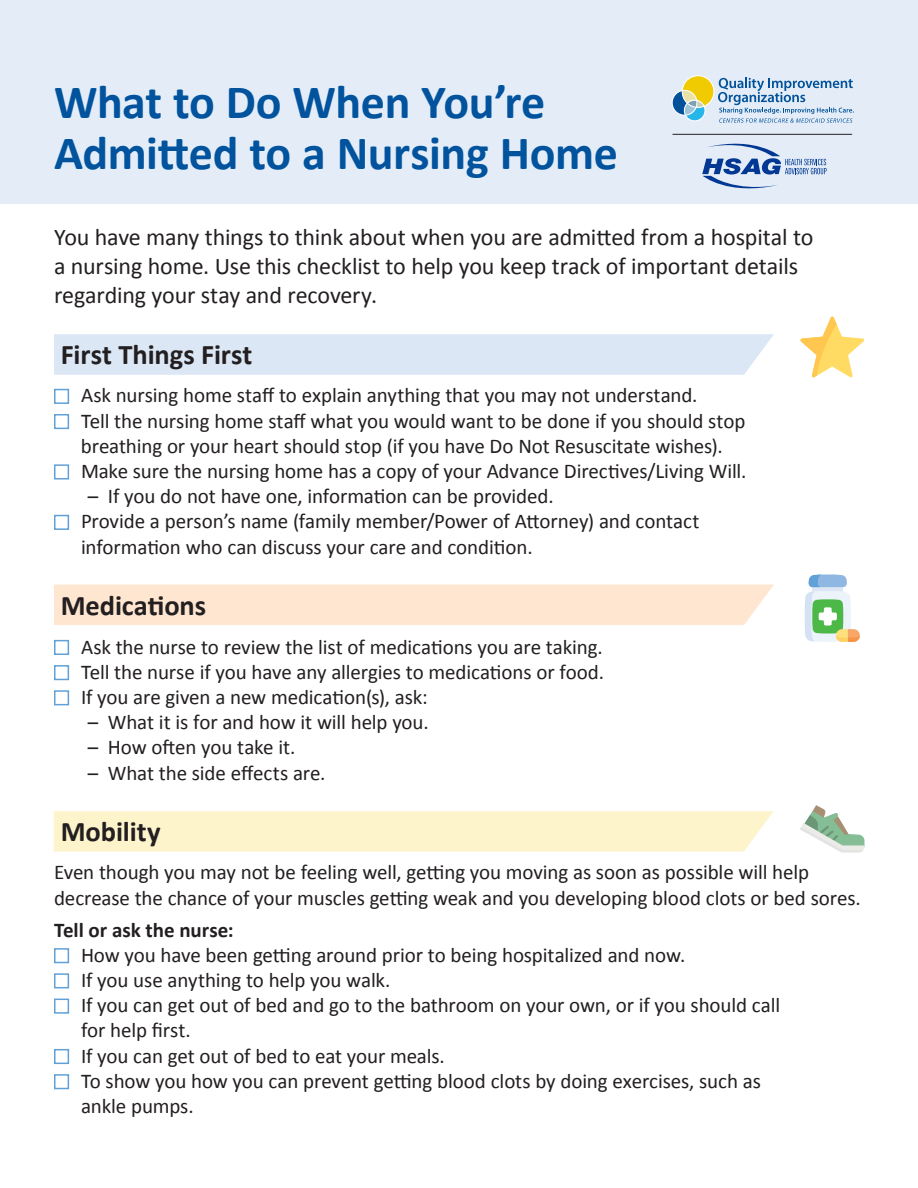
<style>
.page{position:relative;width:918px;height:1188px;background:#fff}
.page>*{position:absolute;margin:0;border:0;box-sizing:border-box;transform-origin:0 0}
.t1{font:700 48px/51px "Calibri";letter-spacing:-.01em;color:#01539e}
.t2{font:700 28.5px "Calibri";letter-spacing:-.005em;color:#231f20}
.t3{font:24px/28.8px "Calibri";letter-spacing:-.005em;color:#231f20}
.t4{font:21px/25.2px "Calibri";letter-spacing:-.005em;color:#231f20}
.t5{font:700 21px "Calibri";letter-spacing:-.005em;color:#231f20}
</style>
<div class="page">
<div style="left:54px;top:811px;width:720px;height:41px;background:#fdf4cc"></div>
<div style="left:0;top:0;width:918px;height:203px;background:#e4edf7"></div>
<div style="left:54px;top:334px;width:720px;height:41px;background:#dbe7f5"></div>
<div style="left:54px;top:585px;width:720px;height:40px;background:#fee6d1"></div>
<div style="left:54px;top:389px;width:15px;height:15px;border:2px solid #61a1d7"></div>
<div style="left:54px;top:414px;width:15px;height:15px;border:2px solid #61a1d7"></div>
<div style="left:54px;top:464px;width:15px;height:16px;border:2px solid #61a1d7"></div>
<div style="left:54px;top:515px;width:15px;height:15px;border:2px solid #61a1d7"></div>
<div style="left:54px;top:640px;width:15px;height:15px;border:2px solid #61a1d7"></div>
<div style="left:54px;top:665px;width:15px;height:15px;border:2px solid #61a1d7"></div>
<div style="left:54px;top:690px;width:15px;height:15px;border:2px solid #61a1d7"></div>
<div style="left:54px;top:948px;width:15px;height:15px;border:2px solid #61a1d7"></div>
<div style="left:54px;top:973px;width:15px;height:15px;border:2px solid #61a1d7"></div>
<div style="left:54px;top:999px;width:15px;height:15px;border:2px solid #61a1d7"></div>
<div style="left:54px;top:1049px;width:15px;height:15px;border:2px solid #61a1d7"></div>
<div style="left:54px;top:1074px;width:15px;height:15px;border:2px solid #61a1d7"></div>
<svg style="left:800px;top:316px;width:64px;height:62px"></svg>
<svg style="left:804px;top:574px;width:56px;height:68px"></svg>
<svg style="left:672px;top:75px;width:182px;height:48px"></svg>
<svg style="left:702px;top:144px;width:125px;height:44px"></svg>
<hr style="left:673px;top:134px;width:179px;height:1px;background:#231f20">
<svg style="left:800px;top:805px;width:65px;height:47px"></svg>
<h1 class="t1" style="left:54px;top:76px;width:566px">What to Do When You’re<br>Admitted to a Nursing Home</h1>
<p class="t3" style="left:54px;top:223px;width:761px">You have many things to think about when you are admitted from a hospital to a nursing home. Use this checklist to help you keep track of important details regarding your stay and recovery.</p>
<h2 class="t2" style="left:61px;top:336px;width:193px">First Things First</h2>
<p class="t4" style="left:81px;top:383px;width:618px">Ask nursing home staff to explain anything that you may not understand.</p>
<p class="t4" style="left:81px;top:408px;width:666px">Tell the nursing home staff what you would want to be done if you should stop breathing or your heart should stop (if you have Do Not Resuscitate wishes).</p>
<p class="t4" style="left:81px;top:459px;width:667px">Make sure the nursing home has a copy of your Advance Directives/Living Will.</p>
<p class="t4" style="left:88px;top:484px;width:467px">– If you do not have one, information can be provided.</p>
<p class="t4" style="left:81px;top:509px;width:620px">Provide a person’s name (family member/Power of Attorney) and contact information who can discuss your care and condition.</p>
<h2 class="t2" style="left:61px;top:587px;width:147px">Medications</h2>
<p class="t4" style="left:81px;top:634px;width:523px">Ask the nurse to review the list of medications you are taking.</p>
<p class="t4" style="left:81px;top:659px;width:524px">Tell the nurse if you have any allergies to medications or food.</p>
<p class="t4" style="left:81px;top:684px;width:348px">If you are given a new medication(s), ask:</p>
<p class="t4" style="left:88px;top:710px;width:342px">– What it is for and how it will help you.</p>
<p class="t4" style="left:88px;top:735px;width:209px">– How often you take it.</p>
<p class="t4" style="left:88px;top:760px;width:239px">– What the side effects are.</p>
<h2 class="t2" style="left:61px;top:813px;width:101px">Mobility</h2>
<p class="t4" style="left:54px;top:860px;width:808px">Even though you may not be feeling well, getting you moving as soon as possible will help decrease the chance of your muscles getting weak and you developing blood clots or bed sores.</p>
<h3 class="t5" style="left:54px;top:916px;width:181px">Tell or ask the nurse:</h3>
<p class="t4" style="left:81px;top:942px;width:606px">How you have been getting around prior to being hospitalized and now.</p>
<p class="t4" style="left:81px;top:967px;width:311px">If you use anything to help you walk.</p>
<p class="t4" style="left:81px;top:993px;width:701px">If you can get out of bed and go to the bathroom on your own, or if you should call for help first.</p>
<p class="t4" style="left:81px;top:1043px;width:365px">If you can get out of bed to eat your meals.</p>
<p class="t4" style="left:81px;top:1068px;width:681px">To show you how you can prevent getting blood clots by doing exercises, such as ankle pumps.</p>
</div>
